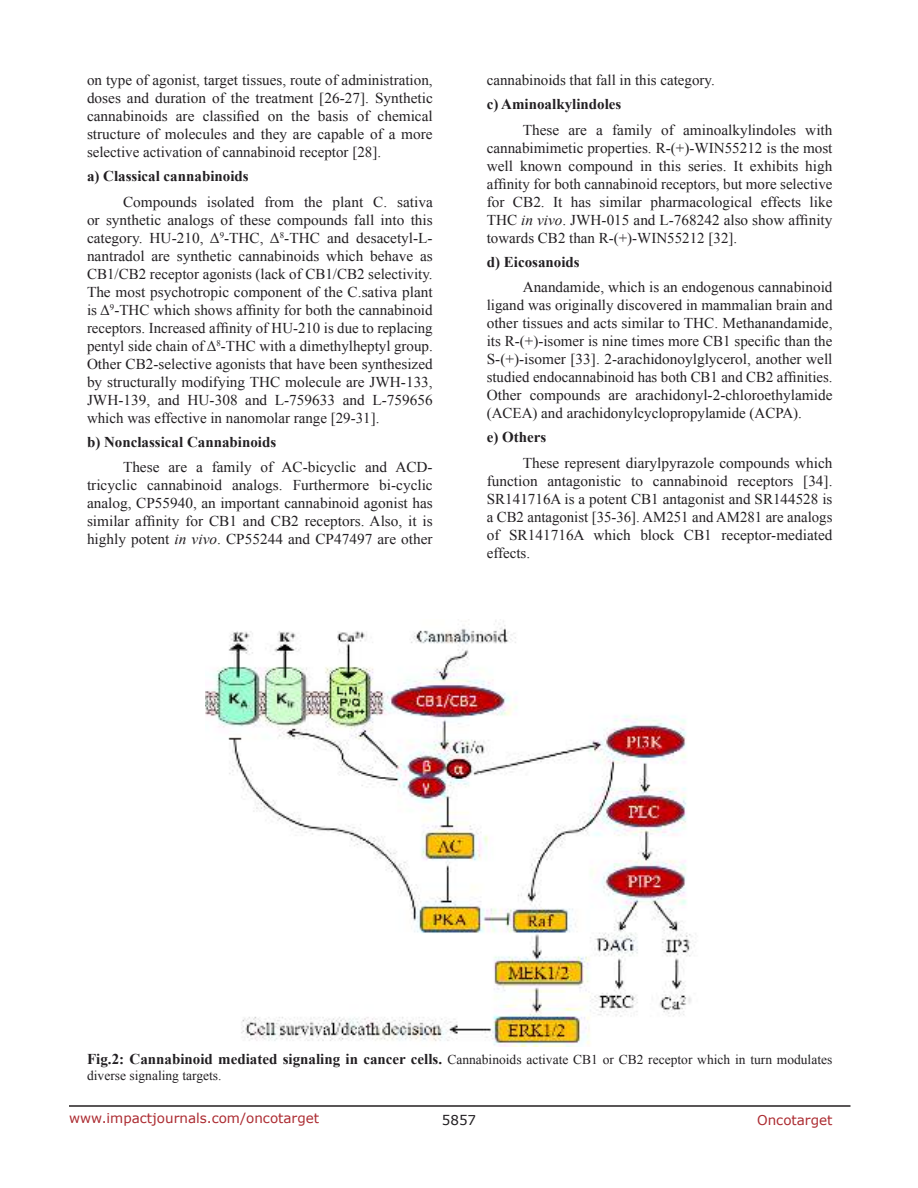
<style>
.page{position:relative;width:918px;height:1188px;background:#fff}
.page>*{position:absolute;margin:0;border:0;box-sizing:border-box;transform-origin:0 0}
.t1{font:15px/18px "Times New Roman";color:#221f22;text-align:justify}
.t2{font:700 15px "Times New Roman";color:#221f22}
.t3{font:13.5px/16.2px "Times New Roman";color:#221f22}
.t4{font:13.5px "Verdana";color:#ac2b31}
.t5{font:13.5px "Verdana";color:#221f22}
.s1{font-style:italic}
.s2{font-weight:700;font-size:15px}
</style>
<div class="page">
<hr style="left:69px;top:1105px;width:782px;height:2px;background:#231f20">
<img style="left:205px;top:619px;width:491px;height:427px">
<p class="t1" style="left:87px;top:73px;width:347px">on type of agonist, target tissues, route of administration, doses and duration of the treatment [26-27]. Synthetic cannabinoids are classified on the basis of chemical structure of molecules and they are capable of a more selective activation of cannabinoid receptor [28].</p>
<p class="t2" style="left:87px;top:171px;width:163px">a) Classical cannabinoids</p>
<p class="t1" style="left:87px;top:194px;width:347px;text-indent:36px">Compounds isolated from the plant C. sativa or synthetic analogs of these compounds fall into this category. HU-210, Δ<sup>9</sup>-THC, Δ<sup>8</sup>-THC and desacetyl-L&shy;nantradol are synthetic cannabinoids which behave as CB1/CB2 receptor agonists (lack of CB1/CB2 selectivity.<br>The most psychotropic component of the C.sativa plant is Δ<sup>9</sup>-THC which shows affinity for both the cannabinoid receptors. Increased affinity of HU-210 is due to replacing pentyl side chain of Δ<sup>8</sup>-THC with a dimethylheptyl group.<br>Other CB2-selective agonists that have been synthesized by structurally modifying THC molecule are JWH-133, JWH-139, and HU-308 and L-759633 and L-759656 which was effective in nanomolar range [29-31].</p>
<p class="t2" style="left:87px;top:437px;width:191px">b) Nonclassical Cannabinoids</p>
<p class="t1" style="left:87px;top:460px;width:347px;text-indent:36px">These are a family of AC-bicyclic and ACD&shy;tricyclic cannabinoid analogs. Furthermore bi-cyclic analog, CP55940, an important cannabinoid agonist has similar affinity for CB1 and CB2 receptors. Also, it is highly potent <span class="s1">in vivo</span>. CP55244 and CP47497 are other</p>
<p class="t1" style="left:487px;top:73px;width:230px">cannabinoids that fall in this category.</p>
<p class="t2" style="left:487px;top:99px;width:136px">c) Aminoalkylindoles</p>
<p class="t1" style="left:487px;top:122px;width:347px;text-indent:36px">These are a family of aminoalkylindoles with cannabimimetic properties. R-(+)-WIN55212 is the most well known compound in this series. It exhibits high affinity for both cannabinoid receptors, but more selective for CB2. It has similar pharmacological effects like THC <span class="s1">in vivo</span>. JWH-015 and L-768242 also show affinity towards CB2 than R-(+)-WIN55212 [32].</p>
<p class="t2" style="left:487px;top:257px;width:94px">d) Eicosanoids</p>
<p class="t1" style="left:487px;top:280px;width:347px;text-indent:36px">Anandamide, which is an endogenous cannabinoid ligand was originally discovered in mammalian brain and other tissues and acts similar to THC. Methanandamide, its R-(+)-isomer is nine times more CB1 specific than the S-(+)-isomer [33]. 2-arachidonoylglycerol, another well studied endocannabinoid has both CB1 and CB2 affinities.<br>Other compounds are arachidonyl-2-chloroethylamide (ACEA) and arachidonylcyclopropylamide (ACPA).</p>
<p class="t2" style="left:487px;top:432px;width:61px">e) Others</p>
<p class="t1" style="left:487px;top:455px;width:347px;text-indent:36px">These represent diarylpyrazole compounds which function antagonistic to cannabinoid receptors [34].<br>SR141716A is a potent CB1 antagonist and SR144528 is a CB2 antagonist [35-36]. AM251 and AM281 are analogs of SR141716A which block CB1 receptor-mediated effects.</p>
<p class="t3" style="left:87px;top:1052px;width:747px"><span class="s2">Fig.2: Cannabinoid mediated signaling in cancer cells.</span> Cannabinoids activate CB1 or CB2 receptor which in turn modulates diverse signaling targets.</p>
<p class="t4" style="left:69px;top:1113px;width:252px">www.impactjournals.com/oncotarget</p>
<p class="t5" style="left:442px;top:1114px;width:36px">5857</p>
<p class="t4" style="left:757px;top:1114px;width:77px">Oncotarget</p>
</div>
